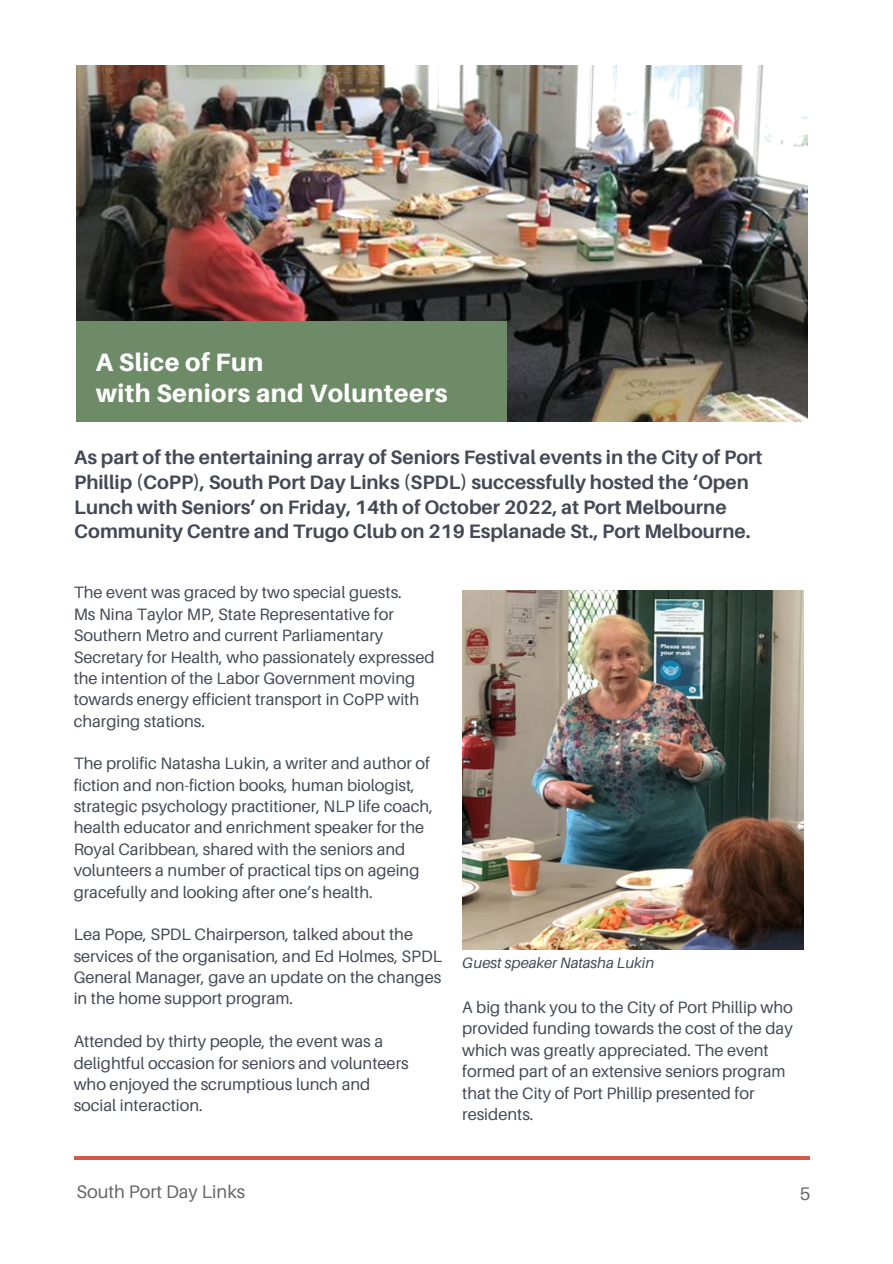
<style>
.page{position:relative;width:893px;height:1264px;background:#fff}
.page>*{position:absolute;margin:0;border:0;box-sizing:border-box;transform-origin:0 0}
.t1{font:800 25.05px/30.3px "Aileron";letter-spacing:.02em;color:#fff}
.t2{font:700 19.5px/24.8px "Aileron";color:#444956}
.t3{font:18.15px "Aileron";color:#666}
.t4{font:16.5px/21.3px "Aileron";color:#444956}
.t5{font:italic 15px "Aileron";color:#444956}
</style>
<div class="page">
<img style="left:76px;top:65px;width:731px;height:357px">
<hr style="left:74px;top:1156px;width:735px;height:3px;background:#d75849">
<div style="left:76px;top:322px;width:431px;height:100px;background:#6d8b67"></div>
<img style="left:462px;top:590px;width:341px;height:359px">
<h1 class="t1" style="left:96px;top:347px;width:353px">A Slice of Fun<br>with Seniors and Volunteers</h1>
<p class="t2" style="left:74px;top:444px;width:689px">As part of the entertaining array of Seniors Festival events in the City of Port Phillip (CoPP), South Port Day Links (SPDL) successfully hosted the ‘Open Lunch with Seniors’ on Friday, 14th of October 2022, at Port Melbourne Community Centre and Trugo Club on 219 Esplanade St., Port Melbourne.</p>
<p class="t4" style="left:74px;top:581px;width:362px">The event was graced by two special guests.<br>Ms Nina Taylor MP, State Representative for Southern Metro and current Parliamentary Secretary for Health, who passionately expressed the intention of the Labor Government moving towards energy efficient transport in CoPP with charging stations.</p>
<p class="t4" style="left:74px;top:752px;width:361px">The prolific Natasha Lukin, a writer and author of fiction and non-fiction books, human biologist, strategic psychology practitioner, NLP life coach, health educator and enrichment speaker for the Royal Caribbean, shared with the seniors and volunteers a number of practical tips on ageing gracefully and looking after one’s health.</p>
<p class="t4" style="left:74px;top:923px;width:370px">Lea Pope, SPDL Chairperson, talked about the services of the organisation, and Ed Holmes, SPDL General Manager, gave an update on the changes in the home support program.</p>
<p class="t4" style="left:74px;top:1030px;width:336px">Attended by thirty people, the event was a delightful occasion for seniors and volunteers who enjoyed the scrumptious lunch and social interaction.</p>
<p class="t5" style="left:462px;top:953px;width:194px">Guest speaker Natasha Lukin</p>
<p class="t4" style="left:462px;top:996px;width:332px">A big thank you to the City of Port Phillip who provided funding towards the cost of the day which was greatly appreciated. The event formed part of an extensive seniors program that the City of Port Phillip presented for residents.</p>
<p class="t3" style="left:76px;top:1180px;width:170px">South Port Day Links</p>
<p class="t3" style="left:799px;top:1181px;width:12px">5</p>
</div>
